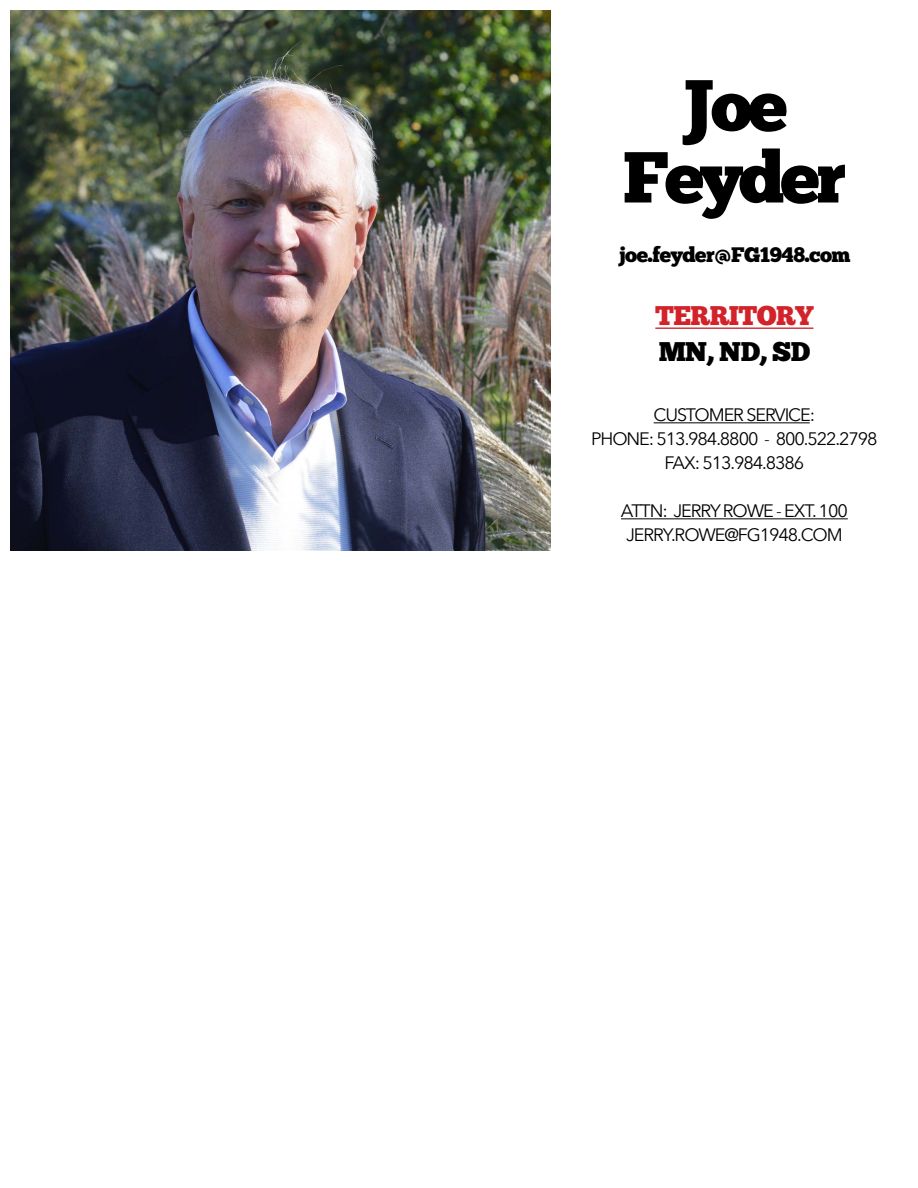
<style>
.page{position:relative;width:918px;height:1188px;background:#fff}
.page>*{position:absolute;margin:0;border:0;box-sizing:border-box;transform-origin:0 0}
.t1{font:72px/72px "Chunk Five";letter-spacing:-.05em;color:#000;text-align:center}
.t2{font:27px "Chunk Five";letter-spacing:-.025em;color:#d2232a}
.t3{font:27px "Chunk Five";color:#000}
.t4{font:21px "Chunk Five";letter-spacing:-.025em;color:#000}
.t5{font:18px/24px "Avenir Next";letter-spacing:-.06em;color:#000;text-align:center}
</style>
<div class="page">
<hr style="left:655px;top:328px;width:158px;height:1px;background:#d2232a">
<hr style="left:654px;top:422px;width:156px;height:1px;background:#000">
<hr style="left:621px;top:518px;width:227px;height:1px;background:#000">
<img style="left:11px;top:10px;width:540px;height:540px">
<h1 class="t1" style="left:623px;top:70px;width:225px">Joe<br>Feyder</h1>
<p class="t4" style="left:618px;top:243px;width:234px">joe.feyder@FG1948.com</p>
<h2 class="t2" style="left:655px;top:300px;width:160px">TERRITORY</h2>
<h2 class="t3" style="left:659px;top:336px;width:153px">MN, ND, SD</h2>
<p class="t5" style="left:591px;top:402px;width:288px">CUSTOMER SERVICE:<br>PHONE: 513.984.8800 - 800.522.2798<br>FAX: 513.984.8386</p>
<p class="t5" style="left:621px;top:498px;width:228px;text-align:left">ATTN : JERRY ROWE - EXT. 100<br>JERRY.ROWE@FG1948.COM</p>
</div>
